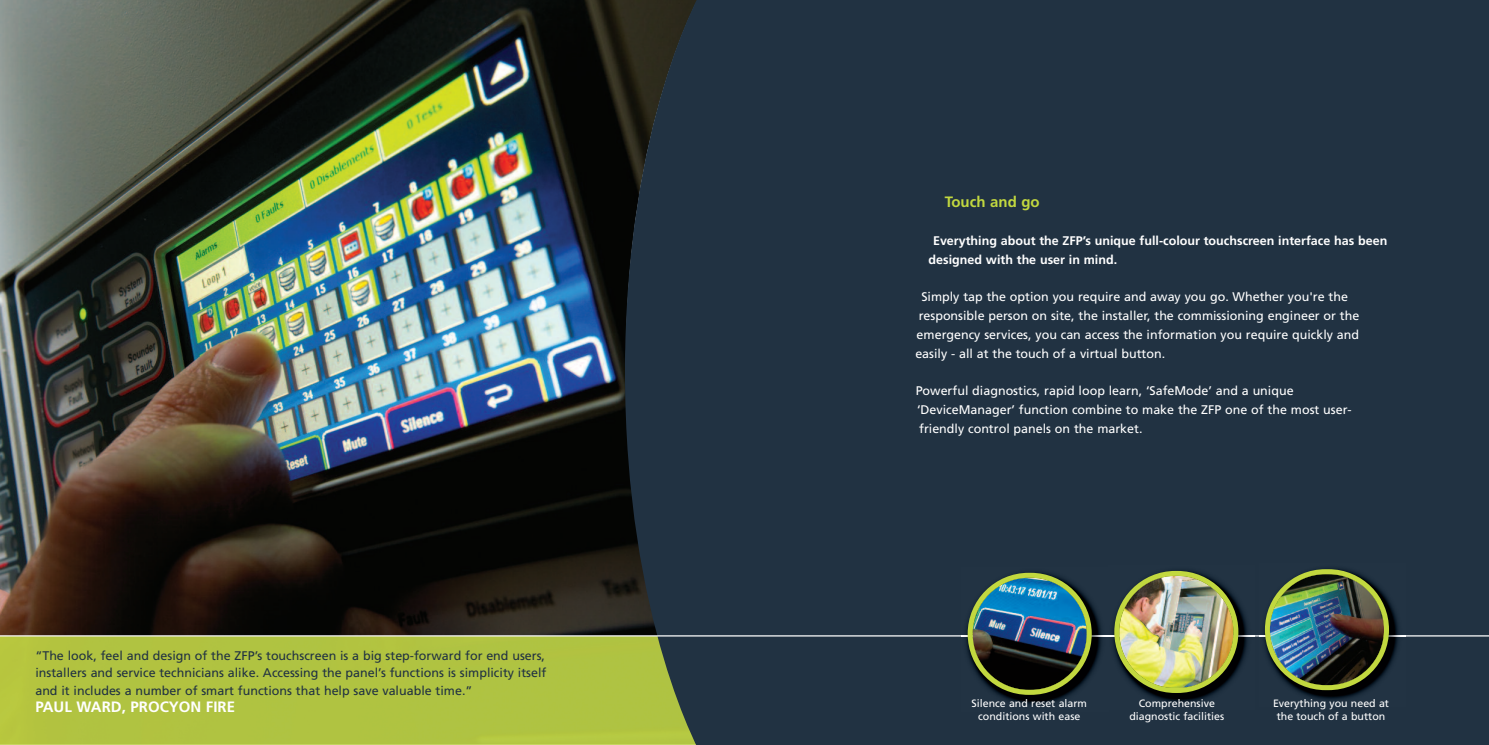
<style>
.page{position:relative;width:1489px;height:745px;background:#fff}
.page>*{position:absolute;margin:0;border:0;box-sizing:border-box;transform-origin:0 0}
.t1{font:700 15px "Frutiger";color:#fff}
.t2{font:700 15px "Frutiger";color:#c2d83f}
.t3{font:12.5px/18.8px "Frutiger";color:#fff}
.t4{font:12.5px/17.5px "Frutiger";color:#213242;text-align:justify}
.t5{font:700 12.5px/18.8px "Frutiger";color:#fff}
.t6{font:10.62px/12.5px "Frutiger";color:#fff;text-align:center}
</style>
<div class="page">
<img style="left:0;top:0;width:625px;height:635px">
<div style="left:0;top:636px;width:625px;height:107px;background:#b0c341"></div>
<div style="left:625px;top:0;width:863px;height:744px;background:#213242"></div>
<hr style="left:0;top:635px;width:1488px;height:1px;background:#fff">
<img style="left:961px;top:566px;width:147px;height:144px">
<img style="left:961px;top:635px;width:147px;height:1px">
<img style="left:967px;top:572px;width:124px;height:122px">
<img style="left:1108px;top:565px;width:146px;height:143px">
<img style="left:1114px;top:570px;width:124px;height:122px">
<img style="left:1258px;top:563px;width:147px;height:142px">
<img style="left:1258px;top:635px;width:147px;height:1px">
<img style="left:1264px;top:568px;width:124px;height:121px">
<p class="t4" style="left:35px;top:647px;width:512px">“The look, feel and design of the ZFP’s touchscreen is a big step-forward for end users, installers and service technicians alike. Accessing the panel’s functions is simplicity itself and it includes a number of smart functions that help save valuable time.”</p>
<p class="t1" style="left:35px;top:700px;width:201px">PAUL WARD, PROCYON FIRE</p>
<p class="t2" style="left:944px;top:196px;width:96px">Touch and go</p>
<p class="t5" style="left:928px;top:232px;width:460px;text-indent:4px">Everything about the ZFP’s unique full-colour touchscreen interface has been designed with the user in mind.</p>
<p class="t3" style="left:915px;top:288px;width:445px;text-indent:6px">Simply tap the option you require and away you go. Whether you're the responsible person on site, the installer, the commissioning engineer or the emergency services, you can access the information you require quickly and easily - all at the touch of a virtual button.</p>
<p class="t3" style="left:915px;top:382px;width:437px">Powerful diagnostics, rapid loop learn, ‘SafeMode’ and a unique ‘DeviceManager’ function combine to make the ZFP one of the most user&shy;friendly control panels on the market.</p>
<p class="t6" style="left:971px;top:697px;width:117px">Silence and reset alarm conditions with ease</p>
<p class="t6" style="left:1272px;top:697px;width:117px">Everything you need at the touch of a button</p>
<p class="t6" style="left:1129px;top:697px;width:96px">Comprehensive diagnostic facilities</p>
</div>
